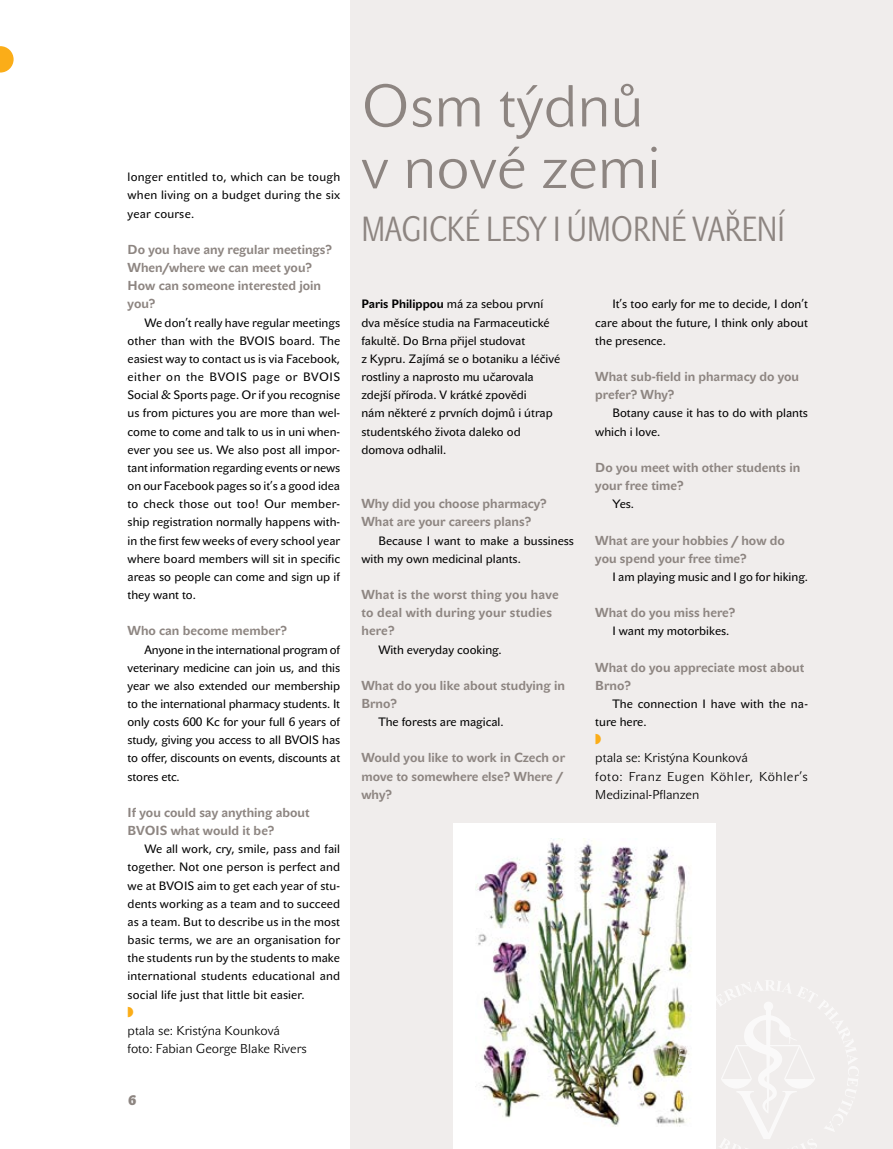
<style>
.page{position:relative;width:893px;height:1149px;background:#fff}
.page>*{position:absolute;margin:0;border:0;box-sizing:border-box;transform-origin:0 0}
.nad1{font:58.5px/61.5px "John Sans Lite Pro";color:#8d8581}
.nad2{font:34.5px "John Sans Cond Lite Pro";color:#8d8581}
.t1{font:700 13.5px "John Sans Heavy Pro";color:#8d8581}
.otaz{font:700 12.9px/18.1px "John Sans Text Pro";color:#8d8581}
.jmeno{font:12.75px "John Sans Lite Pro";color:#000}
.foto{font:12.75px/18.1px "John Sans Lite Pro";letter-spacing:.025em;color:#000}
.foto-2{font:12.75px "John Sans Lite Pro";color:#000}
.norm_john{font:12px/18.1px "John Sans Text Pro";color:#000;text-align:justify}
.s1{font-weight:700}
</style>
<div class="page">
<div style="left:351px;top:0;width:542px;height:1148px;background:#f0edec"></div>
<div style="left:454px;top:822px;width:262px;height:326px;background:#fff"></div>
<img style="left:475px;top:838px;width:216px;height:289px">
<svg style="left:0;top:46px;width:14px;height:26px"></svg>
<svg style="left:677px;top:979px;width:181px;height:169px"></svg>
<p class="norm_john" style="left:128px;top:168px;width:214px">longer entitled to, which can be tough when living on a budget during the six year course.</p>
<p class="otaz" style="left:128px;top:240px;width:206px">Do you have any regular meetings?<br>When/where we can meet you?<br>How can someone interested join you?</p>
<p class="norm_john" style="left:128px;top:313px;width:214px;text-indent:17px">We don’t really have regular meetings other than with the BVOIS board. The easiest way to contact us is via Facebook, either on the BVOIS page or BVOIS Social &amp; Sports page. Or if you recognise us from pictures you are more than wel&shy;come to come and talk to us in uni when&shy;ever you see us. We also post all impor&shy;tant information regarding events or news on our Facebook pages so it’s a good idea to check those out too! Our member&shy;ship registration normally happens with&shy;in the first few weeks of every school year where board members will sit in specific areas so people can come and sign up if they want to.</p>
<p class="otaz" style="left:128px;top:621px;width:161px">Who can become member?</p>
<p class="norm_john" style="left:128px;top:640px;width:214px;text-indent:17px">Anyone in the international program of veterinary medicine can join us, and this year we also extended our membership to the international pharmacy students. It only costs 600 Kc for your full 6 years of study, giving you access to all BVOIS has to offer, discounts on events, discounts at stores etc.</p>
<p class="otaz" style="left:128px;top:803px;width:184px">If you could say anything about<br>BVOIS what would it be?</p>
<p class="norm_john" style="left:128px;top:839px;width:214px;text-indent:17px">We all work, cry, smile, pass and fail together. Not one person is perfect and we at BVOIS aim to get each year of stu&shy;dents working as a team and to succeed as a team. But to describe us in the most basic terms, we are an organisation for the students run by the students to make international students educational and social life just that little bit easier.</p>
<p class="jmeno" style="left:128px;top:1022px;width:154px">ptala se: Kristýna Kounková</p>
<p class="foto-2" style="left:128px;top:1040px;width:181px">foto: Fabian George Blake Rivers</p>
<p class="t1" style="left:128px;top:1092px;width:10px">6</p>
<p class="nad1" style="left:361px;top:76px;width:301px">Osm týdnů v nové zemi</p>
<p class="nad2" style="left:361px;top:209px;width:425px">MAGICKÉ LESY I ÚMORNÉ VAŘENÍ</p>
<p class="norm_john" style="left:361px;top:295px;width:200px;text-align:left"><span class="s1">Paris Philippou</span> má za sebou první dva měsíce studia na Farmaceutické fakultě. Do Brna přijel studovat<br>z Kypru. Zajímá se o botaniku a léčivé rostliny a naprosto mu učarovala zdejší příroda. V krátké zpovědi<br>nám některé z prvních dojmů i útrap studentského života daleko od domova odhalil.</p>
<p class="otaz" style="left:361px;top:494px;width:187px">Why did you choose pharmacy?<br>What are your careers plans?</p>
<p class="norm_john" style="left:361px;top:531px;width:214px;text-indent:17px">Because I want to make a bussiness with my own medicinal plants.</p>
<p class="otaz" style="left:361px;top:585px;width:199px">What is the worst thing you have to deal with during your studies here?</p>
<p class="norm_john" style="left:378px;top:640px;width:125px">With everyday cooking.</p>
<p class="otaz" style="left:361px;top:676px;width:205px">What do you like about studying in<br>Brno?</p>
<p class="norm_john" style="left:378px;top:712px;width:127px">The forests are magical.</p>
<p class="otaz" style="left:361px;top:748px;width:205px">Would you like to work in Czech or move to somewhere else? Where / why?</p>
<p class="norm_john" style="left:595px;top:295px;width:214px;text-indent:17px">It’s too early for me to decide, I don’t care about the future, I think only about the presence.</p>
<p class="otaz" style="left:595px;top:367px;width:205px">What sub-field in pharmacy do you prefer? Why?</p>
<p class="norm_john" style="left:595px;top:404px;width:214px;text-indent:17px">Botany cause it has to do with plants which i love.</p>
<p class="otaz" style="left:595px;top:458px;width:206px">Do you meet with other students in your free time?</p>
<p class="norm_john" style="left:612px;top:495px;width:23px">Yes.</p>
<p class="otaz" style="left:595px;top:531px;width:191px">What are your hobbies / how do you spend your free time?</p>
<p class="norm_john" style="left:612px;top:567px;width:197px">I am playing music and I go for hiking.</p>
<p class="otaz" style="left:595px;top:603px;width:141px">What do you miss here?</p>
<p class="norm_john" style="left:612px;top:622px;width:119px">I want my motorbikes.</p>
<p class="otaz" style="left:595px;top:658px;width:210px">What do you appreciate most about<br>Brno?</p>
<p class="norm_john" style="left:595px;top:694px;width:214px;text-indent:17px">The connection I have with the na&shy;ture here.</p>
<p class="jmeno" style="left:595px;top:750px;width:154px">ptala se: Kristýna Kounková</p>
<p class="foto" style="left:595px;top:767px;width:214px">foto: Franz Eugen Köhler, Köhler’s<br>Medizinal-Pflanzen</p>
</div>
